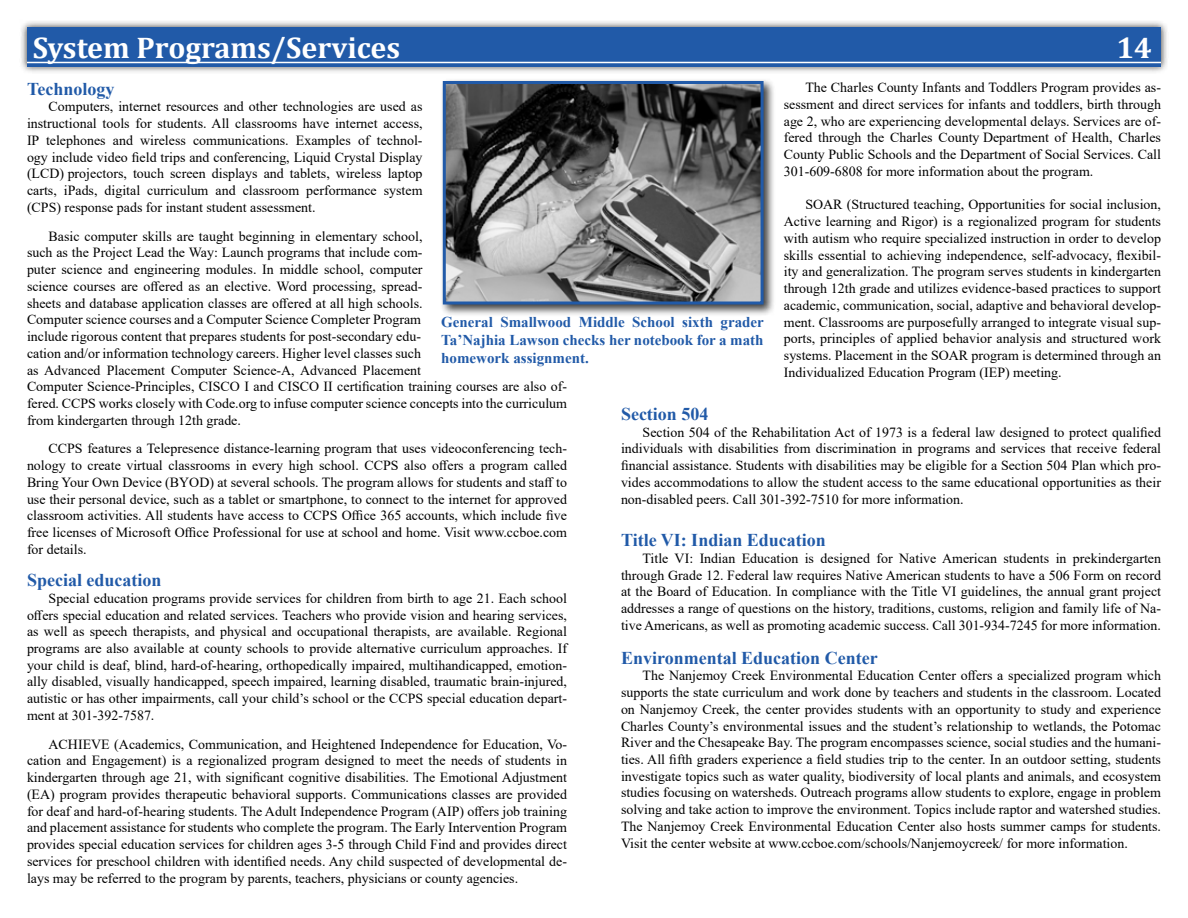
<style>
.page{position:relative;width:1188px;height:918px;background:#fff}
.page>*{position:absolute;margin:0;border:0;box-sizing:border-box;transform-origin:0 0}
.t1{font:700 30px "Cambria";color:#fff}
.t2{font:700 18px "Times New Roman";color:#215aa8}
.t3{font:700 15px/18px "Times New Roman";color:#215aa8;text-align:justify}
.t4{font:13.95px/16.8px "Times New Roman";color:#000;text-align:justify}
</style>
<div class="page">
<div style="left:440px;top:78px;width:336px;height:239px;background:#000;opacity:.75"></div>
<img style="left:447px;top:85px;width:313px;height:215px">
<div style="left:443px;top:81px;width:321px;height:223px;border:3px solid #215aa8"></div>
<div style="left:19px;top:20px;width:1150px;height:54px;background:#000;opacity:.75"></div>
<div style="left:27px;top:27px;width:1134px;height:39px;background:#215aa8"></div>
<hr style="left:27px;top:62px;width:1134px;height:1px;background:#fff">
<h1 class="t1" style="left:33px;top:26px;width:369px">System Programs/Services</h1>
<h1 class="t1" style="left:1116px;top:26px;width:37px">14</h1>
<p class="t2" style="left:27px;top:76px;width:89px">Technology</p>
<p class="t4" style="left:27px;top:98px;width:397px;text-indent:22px">Computers, internet resources and other technologies are used as instructional tools for students. All classrooms have internet access, IP telephones and wireless communications. Examples of technol&shy;ogy include video field trips and conferencing, Liquid Crystal Display (LCD) projectors, touch screen displays and tablets, wireless laptop carts, iPads, digital curriculum and classroom performance system (CPS) response pads for instant student assessment.</p>
<p class="t4" style="left:27px;top:227px;width:542px;text-align:left;text-indent:22px">Basic computer skills are taught beginning in elementary school,<br>such as the Project Lead the Way: Launch programs that include com-<br>puter science and engineering modules. In middle school, computer<br>science courses are offered as an elective. Word processing, spread-<br>sheets and database application classes are offered at all high schools.<br>Computer science courses and a Computer Science Completer Program<br>include rigorous content that prepares students for post-secondary edu-<br>cation and/or information technology careers. Higher level classes such<br>as Advanced Placement Computer Science-A, Advanced Placement<br>Computer Science-Principles, CISCO I and CISCO II certification training courses are also of&shy;fered. CCPS works closely with Code.org to infuse computer science concepts into the curriculum from kindergarten through 12th grade.</p>
<p class="t4" style="left:27px;top:440px;width:542px;text-indent:22px">CCPS features a Telepresence distance-learning program that uses videoconferencing tech&shy;nology to create virtual classrooms in every high school. CCPS also offers a program called Bring Your Own Device (BYOD) at several schools. The program allows for students and staff to use their personal device, such as a tablet or smartphone, to connect to the internet for approved classroom activities. All students have access to CCPS Office 365 accounts, which include five free licenses of Microsoft Office Professional for use at school and home. Visit www.ccboe.com for details.</p>
<p class="t2" style="left:27px;top:567px;width:136px">Special education</p>
<p class="t4" style="left:27px;top:589px;width:542px;text-indent:22px">Special education programs provide services for children from birth to age 21. Each school offers special education and related services. Teachers who provide vision and hearing services, as well as speech therapists, and physical and occupational therapists, are available. Regional programs are also available at county schools to provide alternative curriculum approaches. If your child is deaf, blind, hard-of-hearing, orthopedically impaired, multihandicapped, emotion&shy;ally disabled, visually handicapped, speech impaired, learning disabled, traumatic brain-injured, autistic or has other impairments, call your child’s school or the CCPS special education depart&shy;ment at 301-392-7587.</p>
<p class="t4" style="left:27px;top:735px;width:542px;text-indent:22px">ACHIEVE (Academics, Communication, and Heightened Independence for Education, Vo&shy;cation and Engagement) is a regionalized program designed to meet the needs of students in kindergarten through age 21, with significant cognitive disabilities. The Emotional Adjustment (EA) program provides therapeutic behavioral supports. Communications classes are provided for deaf and hard-of-hearing students. The Adult Independence Program (AIP) offers job training and placement assistance for students who complete the program. The Early Intervention Program provides special education services for children ages 3-5 through Child Find and provides direct services for preschool children with identified needs. Any child suspected of developmental de&shy;lays may be referred to the program by parents, teachers, physicians or county agencies.</p>
<p class="t4" style="left:784px;top:79px;width:379px;text-indent:22px">The Charles County Infants and Toddlers Program provides as&shy;sessment and direct services for infants and toddlers, birth through age 2, who are experiencing developmental delays. Services are of&shy;fered through the Charles County Department of Health, Charles County Public Schools and the Department of Social Services. Call 301-609-6808 for more information about the program.</p>
<p class="t4" style="left:784px;top:196px;width:379px;text-indent:22px">SOAR (Structured teaching, Opportunities for social inclusion, Active learning and Rigor) is a regionalized program for students with autism who require specialized instruction in order to develop skills essential to achieving independence, self-advocacy, flexibil&shy;ity and generalization. The program serves students in kindergarten through 12th grade and utilizes evidence-based practices to support academic, communication, social, adaptive and behavioral develop&shy;ment. Classrooms are purposefully arranged to integrate visual sup&shy;ports, principles of applied behavior analysis and structured work systems. Placement in the SOAR program is determined through an Individualized Education Program (IEP) meeting.</p>
<p class="t3" style="left:441px;top:312px;width:324px">General Smallwood Middle School sixth grader Ta’Najhia Lawson checks her notebook for a math homework assignment.</p>
<p class="t2" style="left:621px;top:401px;width:89px">Section 504</p>
<p class="t4" style="left:621px;top:423px;width:542px;text-indent:22px">Section 504 of the Rehabilitation Act of 1973 is a federal law designed to protect qualified individuals with disabilities from discrimination in programs and services that receive federal financial assistance. Students with disabilities may be eligible for a Section 504 Plan which pro&shy;vides accommodations to allow the student access to the same educational opportunities as their non-disabled peers. Call 301-392-7510 for more information.</p>
<p class="t2" style="left:621px;top:527px;width:206px">Title VI: Indian Education</p>
<p class="t4" style="left:621px;top:549px;width:542px;text-indent:22px">Title VI: Indian Education is designed for Native American students in prekindergarten through Grade 12. Federal law requires Native American students to have a 506 Form on record at the Board of Education. In compliance with the Title VI guidelines, the annual grant project addresses a range of questions on the history, traditions, customs, religion and family life of Na&shy;tive Americans, as well as promoting academic success. Call 301-934-7245 for more information.</p>
<p class="t2" style="left:621px;top:645px;width:258px">Environmental Education Center</p>
<p class="t4" style="left:621px;top:667px;width:542px;text-indent:22px">The Nanjemoy Creek Environmental Education Center offers a specialized program which supports the state curriculum and work done by teachers and students in the classroom. Located on Nanjemoy Creek, the center provides students with an opportunity to study and experience Charles County’s environmental issues and the student’s relationship to wetlands, the Potomac River and the Chesapeake Bay. The program encompasses science, social studies and the humani&shy;ties. All fifth graders experience a field studies trip to the center. In an outdoor setting, students investigate topics such as water quality, biodiversity of local plants and animals, and ecosystem studies focusing on watersheds. Outreach programs allow students to explore, engage in problem solving and take action to improve the environment. Topics include raptor and watershed studies.<br>The Nanjemoy Creek Environmental Education Center also hosts summer camps for students.<br>Visit the center website at www.ccboe.com/schools/Nanjemoycreek/ for more information.</p>
</div>
